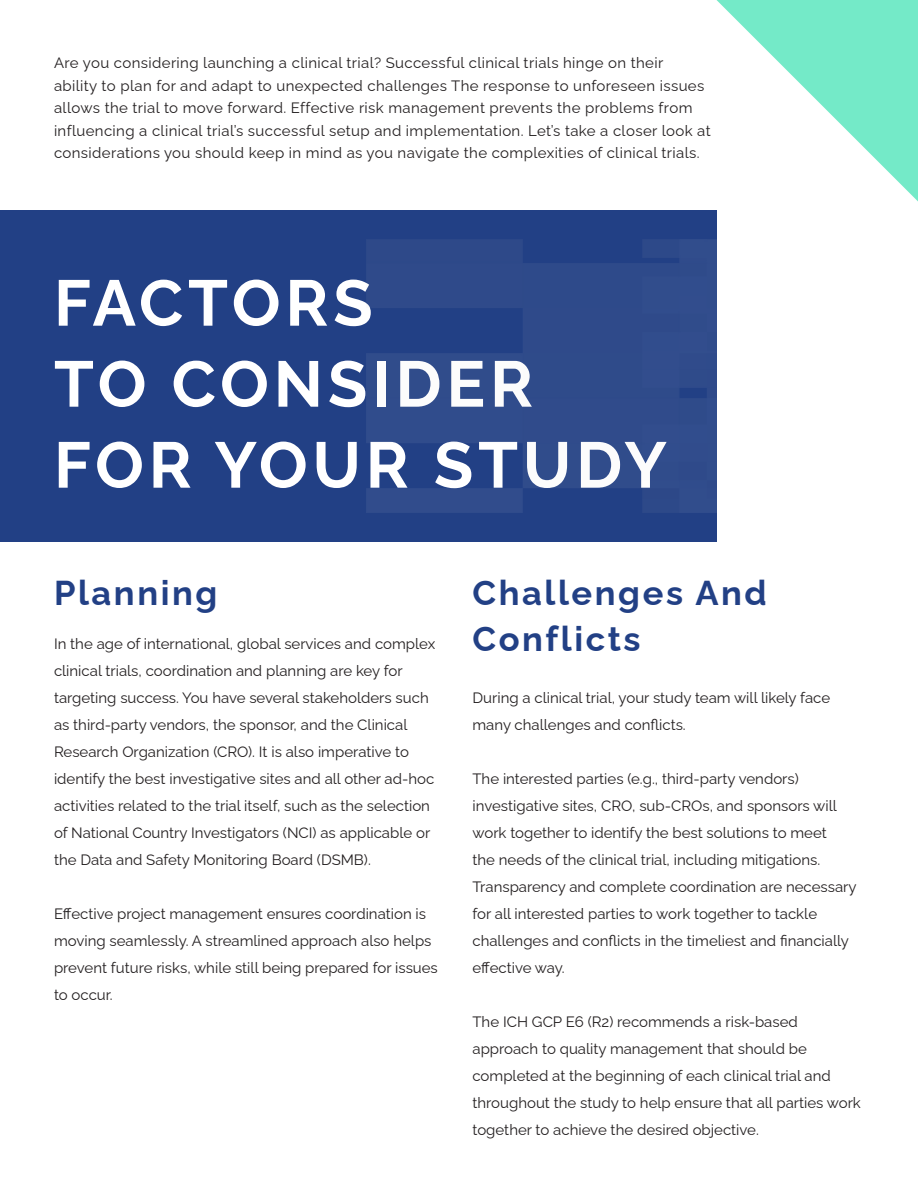
<style>
.page{position:relative;width:918px;height:1188px;background:#fff}
.page>*{position:absolute;margin:0;border:0;box-sizing:border-box;transform-origin:0 0}
.t1{font:700 64.5px "Raleway";letter-spacing:.075em;color:#fff}
.t2{font:700 34.5px "Raleway";letter-spacing:.075em;color:#224085}
.t3{font:15px/27px "Raleway";color:#231f20}
.t4{font:15px/22.5px "Raleway";letter-spacing:.025em;color:#231f20}
</style>
<div class="page">
<div style="left:0;top:211px;width:716px;height:331px;background:#224085"></div>
<svg style="left:717px;top:0;width:201px;height:201px"></svg>
<img style="left:366px;top:240px;width:350px;height:273px">
<p class="t4" style="left:54px;top:50px;width:658px">Are you considering launching a clinical trial? Successful clinical trials hinge on their<br>ability to plan for and adapt to unexpected challenges The response to unforeseen issues allows the trial to move forward. Effective risk management prevents the problems from influencing a clinical trial’s successful setup and implementation. Let’s take a closer look at considerations you should keep in mind as you navigate the complexities of clinical trials.</p>
<p class="t1" style="left:54px;top:251px;width:320px">FACTORS</p>
<p class="t1" style="left:54px;top:332px;width:480px">TO CONSIDER</p>
<p class="t1" style="left:54px;top:413px;width:614px">FOR YOUR STUDY</p>
<p class="t2" style="left:54px;top:565px;width:165px">Planning</p>
<p class="t2" style="left:472px;top:565px;width:296px">Challenges And</p>
<p class="t3" style="left:54px;top:629px;width:383px">In the age of international, global services and complex</p>
<p class="t2" style="left:472px;top:612px;width:170px">Conflicts</p>
<p class="t3" style="left:54px;top:656px;width:382px">clinical trials, coordination and planning are key for targeting success. You have several stakeholders such as third-party vendors, the sponsor, and the Clinical Research Organization (CRO). It is also imperative to identify the best investigative sites and all other ad-hoc activities related to the trial itself, such as the selection of National Country Investigators (NCI) as applicable or the Data and Safety Monitoring Board (DSMB).</p>
<p class="t3" style="left:54px;top:899px;width:385px">Effective project management ensures coordination is moving seamlessly. A streamlined approach also helps prevent future risks, while still being prepared for issues to occur.</p>
<p class="t3" style="left:472px;top:683px;width:359px">During a clinical trial, your study team will likely face many challenges and conflicts.</p>
<p class="t3" style="left:472px;top:764px;width:386px">The interested parties (e.g., third-party vendors) investigative sites, CRO, sub-CROs, and sponsors will work together to identify the best solutions to meet<br>the needs of the clinical trial, including mitigations.<br>Transparency and complete coordination are necessary for all interested parties to work together to tackle challenges and conflicts in the timeliest and financially effective way.</p>
<p class="t3" style="left:472px;top:1007px;width:390px">The ICH GCP E6 (R2) recommends a risk-based approach to quality management that should be completed at the beginning of each clinical trial and throughout the study to help ensure that all parties work together to achieve the desired objective.</p>
</div>
